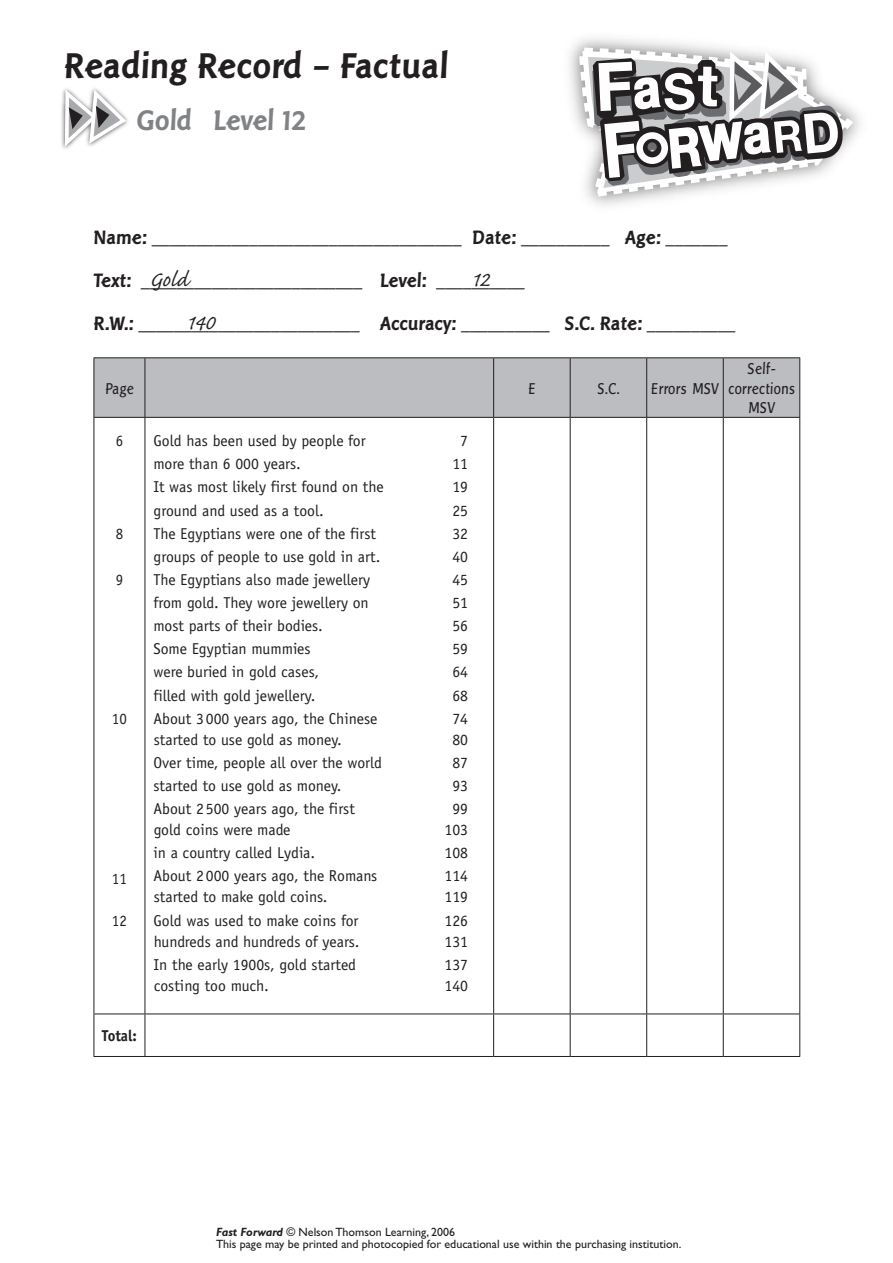
<style>
.page{position:relative;width:893px;height:1263px;background:#fff}
.page>*{position:absolute;margin:0;border:0;box-sizing:border-box;transform-origin:0 0}
.t1{font:700 36px "Linotype Pisa";letter-spacing:.01em;color:#231f20}
.t2{font:700 28.5px "Linotype Pisa";color:#808285}
.t3{font:27px "Caflisch Script";color:#231f20}
.t4{font:19.5px/42.9px "Linotype Pisa";color:#231f20}
.t5{font:15.75px "Officina Sans";color:#231f20}
.t6{font:15.75px/19.5px "Linotype Pisa";color:#231f20;text-align:center;scale:.95 1}
.t7{font:15.75px "Officina Sans";color:#231f20;scale:.95 1}
.t8{font:700 15.75px "Officina Sans";color:#231f20;scale:.95 1}
.t9{font:12px/12px "Gill Sans";color:#231f20}
.s1{font-weight:700}
.s2{font-weight:700;font-style:italic}
</style>
<div class="page">
<div style="left:95px;top:358px;width:704px;height:59px;background:#bcbdc0"></div>
<hr style="left:94px;top:357px;width:51px;height:1px;background:#231f20">
<hr style="left:94px;top:358px;width:1px;height:59px;background:#231f20">
<hr style="left:145px;top:357px;width:349px;height:1px;background:#231f20">
<hr style="left:145px;top:358px;width:1px;height:59px;background:#231f20">
<hr style="left:494px;top:357px;width:76px;height:1px;background:#231f20">
<hr style="left:493px;top:358px;width:1px;height:59px;background:#231f20">
<hr style="left:570px;top:357px;width:77px;height:1px;background:#231f20">
<hr style="left:570px;top:358px;width:1px;height:59px;background:#231f20">
<hr style="left:647px;top:357px;width:76px;height:1px;background:#231f20">
<hr style="left:646px;top:358px;width:1px;height:59px;background:#231f20">
<hr style="left:723px;top:357px;width:77px;height:1px;background:#231f20">
<hr style="left:723px;top:358px;width:1px;height:59px;background:#231f20">
<hr style="left:799px;top:358px;width:1px;height:59px;background:#231f20">
<hr style="left:94px;top:417px;width:51px;height:1px;background:#231f20">
<hr style="left:94px;top:418px;width:1px;height:595px;background:#231f20">
<hr style="left:145px;top:417px;width:349px;height:1px;background:#231f20">
<hr style="left:145px;top:418px;width:1px;height:595px;background:#231f20">
<hr style="left:494px;top:417px;width:76px;height:1px;background:#231f20">
<hr style="left:493px;top:418px;width:1px;height:595px;background:#231f20">
<hr style="left:570px;top:417px;width:77px;height:1px;background:#231f20">
<hr style="left:570px;top:418px;width:1px;height:595px;background:#231f20">
<hr style="left:647px;top:417px;width:76px;height:1px;background:#231f20">
<hr style="left:646px;top:418px;width:1px;height:595px;background:#231f20">
<hr style="left:723px;top:417px;width:77px;height:1px;background:#231f20">
<hr style="left:723px;top:418px;width:1px;height:595px;background:#231f20">
<hr style="left:799px;top:418px;width:1px;height:595px;background:#231f20">
<hr style="left:94px;top:1013px;width:51px;height:1px;background:#231f20">
<hr style="left:94px;top:1014px;width:1px;height:42px;background:#231f20">
<hr style="left:145px;top:1013px;width:349px;height:1px;background:#231f20">
<hr style="left:145px;top:1014px;width:1px;height:42px;background:#231f20">
<hr style="left:494px;top:1013px;width:76px;height:1px;background:#231f20">
<hr style="left:493px;top:1014px;width:1px;height:42px;background:#231f20">
<hr style="left:570px;top:1013px;width:77px;height:1px;background:#231f20">
<hr style="left:570px;top:1014px;width:1px;height:42px;background:#231f20">
<hr style="left:647px;top:1013px;width:76px;height:1px;background:#231f20">
<hr style="left:646px;top:1014px;width:1px;height:42px;background:#231f20">
<hr style="left:723px;top:1013px;width:77px;height:1px;background:#231f20">
<hr style="left:723px;top:1014px;width:1px;height:42px;background:#231f20">
<hr style="left:799px;top:1014px;width:1px;height:42px;background:#231f20">
<hr style="left:94px;top:1056px;width:51px;height:1px;background:#231f20">
<hr style="left:145px;top:1056px;width:349px;height:1px;background:#231f20">
<hr style="left:494px;top:1056px;width:76px;height:1px;background:#231f20">
<hr style="left:570px;top:1056px;width:77px;height:1px;background:#231f20">
<hr style="left:647px;top:1056px;width:76px;height:1px;background:#231f20">
<hr style="left:723px;top:1056px;width:77px;height:1px;background:#231f20">
<div style="left:60px;top:86px;width:71px;height:65px;background:#231f20;opacity:.75"></div>
<svg style="left:63px;top:90px;width:64px;height:52px"></svg>
<svg style="left:575px;top:34px;width:280px;height:175px"></svg>
<h1 class="t1" style="left:64px;top:46px;width:386px">Reading Record – Factual</h1>
<h2 class="t2" style="left:136px;top:104px;width:172px">Gold Level 12</h2>
<p class="t4" style="left:94px;top:217px;width:643px"><span class="s1">Name:</span> ___________________________________ <span class="s1">Date:</span> __________ <span class="s1">Age:</span> _______<br><span class="s1">Text:</span> _________________________ <span class="s1">Level:</span> __________<br><span class="s1">R.W.:</span> _________________________ <span class="s1">Accuracy:</span> __________ <span class="s1">S.C. Rate:</span> __________</p>
<h3 class="t3" style="left:150px;top:266px;width:40px">Gold</h3>
<h3 class="t3" style="left:471px;top:266px;width:20px">12</h3>
<h3 class="t3" style="left:186px;top:308px;width:30px">140</h3>
<p class="t6" style="left:105px;top:379px;width:32px">Page</p>
<p class="t6" style="left:528px;top:379px;width:9px">E</p>
<p class="t6" style="left:597px;top:379px;width:25px">S.C.</p>
<p class="t6" style="left:651px;top:379px;width:73px">Errors MSV</p>
<p class="t7" style="left:116px;top:432px;width:9px">6</p>
<p class="t7" style="left:116px;top:524px;width:9px">8</p>
<p class="t7" style="left:116px;top:570px;width:9px">9</p>
<p class="t7" style="left:112px;top:709px;width:17px">10</p>
<p class="t7" style="left:112px;top:869px;width:17px">11</p>
<p class="t7" style="left:112px;top:911px;width:17px">12</p>
<p class="t5" style="left:153px;top:432px;width:214px">Gold has been used by people for</p>
<p class="t5" style="left:460px;top:432px;width:9px">7</p>
<p class="t5" style="left:153px;top:455px;width:149px">more than 6 000 years.</p>
<p class="t5" style="left:452px;top:455px;width:17px">11</p>
<p class="t5" style="left:153px;top:478px;width:232px">It was most likely first found on the</p>
<p class="t5" style="left:452px;top:478px;width:17px">19</p>
<p class="t5" style="left:153px;top:501px;width:172px">ground and used as a tool.</p>
<p class="t5" style="left:452px;top:501px;width:17px">25</p>
<p class="t5" style="left:153px;top:524px;width:224px">The Egyptians were one of the first</p>
<p class="t5" style="left:452px;top:524px;width:17px">32</p>
<p class="t5" style="left:153px;top:547px;width:228px">groups of people to use gold in art.</p>
<p class="t5" style="left:452px;top:547px;width:17px">40</p>
<p class="t5" style="left:153px;top:570px;width:218px">The Egyptians also made jewellery</p>
<p class="t5" style="left:452px;top:570px;width:17px">45</p>
<p class="t5" style="left:153px;top:593px;width:217px">from gold. They wore jewellery on</p>
<p class="t5" style="left:452px;top:593px;width:17px">51</p>
<p class="t5" style="left:153px;top:617px;width:171px">most parts of their bodies.</p>
<p class="t5" style="left:452px;top:617px;width:17px">56</p>
<p class="t5" style="left:153px;top:640px;width:159px">Some Egyptian mummies</p>
<p class="t5" style="left:452px;top:640px;width:17px">59</p>
<p class="t5" style="left:153px;top:663px;width:167px">were buried in gold cases,</p>
<p class="t5" style="left:452px;top:663px;width:17px">64</p>
<p class="t5" style="left:153px;top:686px;width:163px">filled with gold jewellery.</p>
<p class="t5" style="left:452px;top:686px;width:17px">68</p>
<p class="t5" style="left:153px;top:709px;width:225px">About 3 000 years ago, the Chinese</p>
<p class="t5" style="left:452px;top:709px;width:17px">74</p>
<p class="t5" style="left:154px;top:730px;width:190px">started to use gold as money.</p>
<p class="t5" style="left:452px;top:730px;width:17px">80</p>
<p class="t5" style="left:153px;top:753px;width:230px">Over time, people all over the world</p>
<p class="t5" style="left:452px;top:753px;width:17px">87</p>
<p class="t5" style="left:153px;top:776px;width:190px">started to use gold as money.</p>
<p class="t5" style="left:452px;top:776px;width:17px">93</p>
<p class="t5" style="left:153px;top:799px;width:203px">About 2 500 years ago, the first</p>
<p class="t5" style="left:452px;top:799px;width:17px">99</p>
<p class="t5" style="left:154px;top:820px;width:138px">gold coins were made</p>
<p class="t5" style="left:444px;top:820px;width:25px">103</p>
<p class="t5" style="left:153px;top:844px;width:163px">in a country called Lydia.</p>
<p class="t5" style="left:444px;top:844px;width:25px">108</p>
<p class="t5" style="left:153px;top:867px;width:225px">About 2 000 years ago, the Romans</p>
<p class="t5" style="left:444px;top:867px;width:25px">114</p>
<p class="t5" style="left:154px;top:888px;width:175px">started to make gold coins.</p>
<p class="t5" style="left:444px;top:888px;width:25px">119</p>
<p class="t5" style="left:153px;top:911px;width:207px">Gold was used to make coins for</p>
<p class="t5" style="left:444px;top:911px;width:25px">126</p>
<p class="t5" style="left:154px;top:932px;width:207px">hundreds and hundreds of years.</p>
<p class="t5" style="left:444px;top:932px;width:25px">131</p>
<p class="t5" style="left:153px;top:955px;width:204px">In the early 1900s, gold started</p>
<p class="t5" style="left:444px;top:955px;width:25px">137</p>
<p class="t5" style="left:154px;top:976px;width:117px">costing too much.</p>
<p class="t5" style="left:444px;top:976px;width:25px">140</p>
<p class="t6" style="left:728px;top:359px;width:72px">Self&shy;corrections<br>MSV</p>
<p class="t8" style="left:102px;top:1026px;width:39px">Total:</p>
<p class="t9" style="left:216px;top:1226px;width:467px"><span class="s2">Fast Forward</span> © Nelson Thomson Learning, 2006<br>This page may be printed and photocopied for educational use within the purchasing institution.</p>
</div>
